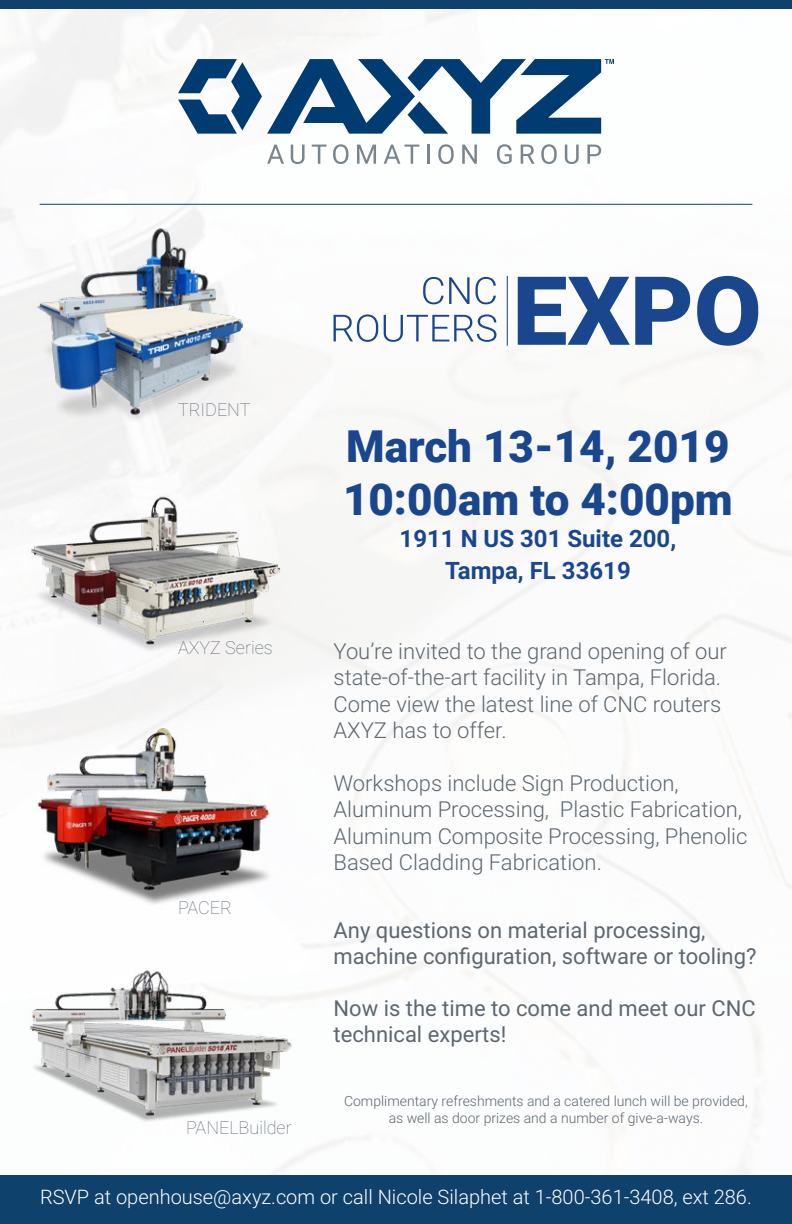
<style>
.page{position:relative;width:792px;height:1224px;background:#fff}
.page>*{position:absolute;margin:0;border:0;box-sizing:border-box;transform-origin:0 0}
.t1{font:900 44px/52.8px "Roboto";color:#1a468d}
.t2{font:700 24px/32px "Roboto";color:#1a468d;text-align:center}
.t3{font:300 22px/26.4px "Roboto";color:#5c6770}
.t4{font:22px/26px "Roboto";color:#5c6770}
.t5{font:300 20px "Roboto";color:#fff}
.t6{font:100 18px "Roboto";color:#5c6770}
.t7{font:300 14px/16.8px "Roboto";color:#5c6770;text-align:center}
</style>
<div class="page">
<div style="left:0;top:1175px;width:792px;height:49px;background:#0e416b"></div>
<img style="left:18px;top:213px;width:244px;height:235px">
<img style="left:12px;top:493px;width:288px;height:183px">
<img style="left:12px;top:716px;width:275px;height:207px">
<img style="left:26px;top:969px;width:274px;height:154px">
<hr style="left:40px;top:204px;width:712px;height:1px;background:#0e416b">
<svg style="left:267px;top:145px;width:17px;height:19px"></svg>
<svg style="left:291px;top:145px;width:14px;height:19px"></svg>
<svg style="left:312px;top:145px;width:15px;height:19px"></svg>
<svg style="left:333px;top:144px;width:15px;height:20px"></svg>
<svg style="left:357px;top:145px;width:19px;height:19px"></svg>
<svg style="left:384px;top:145px;width:35px;height:19px"></svg>
<hr style="left:427px;top:145px;width:3px;height:19px;background:#79858d">
<svg style="left:438px;top:144px;width:16px;height:20px"></svg>
<svg style="left:462px;top:145px;width:15px;height:19px"></svg>
<svg style="left:497px;top:144px;width:15px;height:20px"></svg>
<svg style="left:521px;top:145px;width:14px;height:19px"></svg>
<svg style="left:541px;top:144px;width:16px;height:20px"></svg>
<svg style="left:565px;top:145px;width:14px;height:19px"></svg>
<svg style="left:587px;top:145px;width:14px;height:19px"></svg>
<svg style="left:178px;top:59px;width:436px;height:75px"></svg>
<div style="left:0;top:0;width:792px;height:9px;background:#0e416b"></div>
<svg style="left:518px;top:276px;width:240px;height:70px"></svg>
<hr style="left:507px;top:276px;width:1px;height:70px;background:#0e416b">
<svg style="left:334px;top:314px;width:162px;height:28px"></svg>
<svg style="left:423px;top:277px;width:73px;height:27px"></svg>
<p class="t6" style="left:178px;top:397px;width:74px">TRIDENT</p>
<p class="t6" style="left:178px;top:635px;width:96px">AXYZ Series</p>
<p class="t6" style="left:178px;top:895px;width:55px">PACER</p>
<p class="t6" style="left:186px;top:1115px;width:107px">PANELBuilder</p>
<h1 class="t1" style="left:343px;top:419px;width:391px">March 13-14, 2019<br>10:00am to 4:00pm</h1>
<p class="t2" style="left:400px;top:522px;width:278px">1911 N US 301 Suite 200,<br>Tampa, FL 33619</p>
<p class="t3" style="left:334px;top:637px;width:395px">You’re invited to the grand opening of our state-of-the-art facility in Tampa, Florida.<br>Come view the latest line of CNC routers AXYZ has to offer.</p>
<p class="t3" style="left:334px;top:769px;width:416px">Workshops include Sign Production, Aluminum Processing, Plastic Fabrication, Aluminum Composite Processing, Phenolic Based Cladding Fabrication.</p>
<p class="t4" style="left:334px;top:916px;width:424px">Any questions on material processing, machine configuration, software or tooling?</p>
<p class="t4" style="left:334px;top:994px;width:424px">Now is the time to come and meet our CNC technical experts!</p>
<p class="t7" style="left:344px;top:1092px;width:405px">Complimentary refreshments and a catered lunch will be provided, as well as door prizes and a number of give-a-ways.</p>
<p class="t5" style="left:40px;top:1183px;width:713px">RSVP at openhouse@axyz.com or call Nicole Silaphet at 1-800-361-3408, ext 286.</p>
</div>
